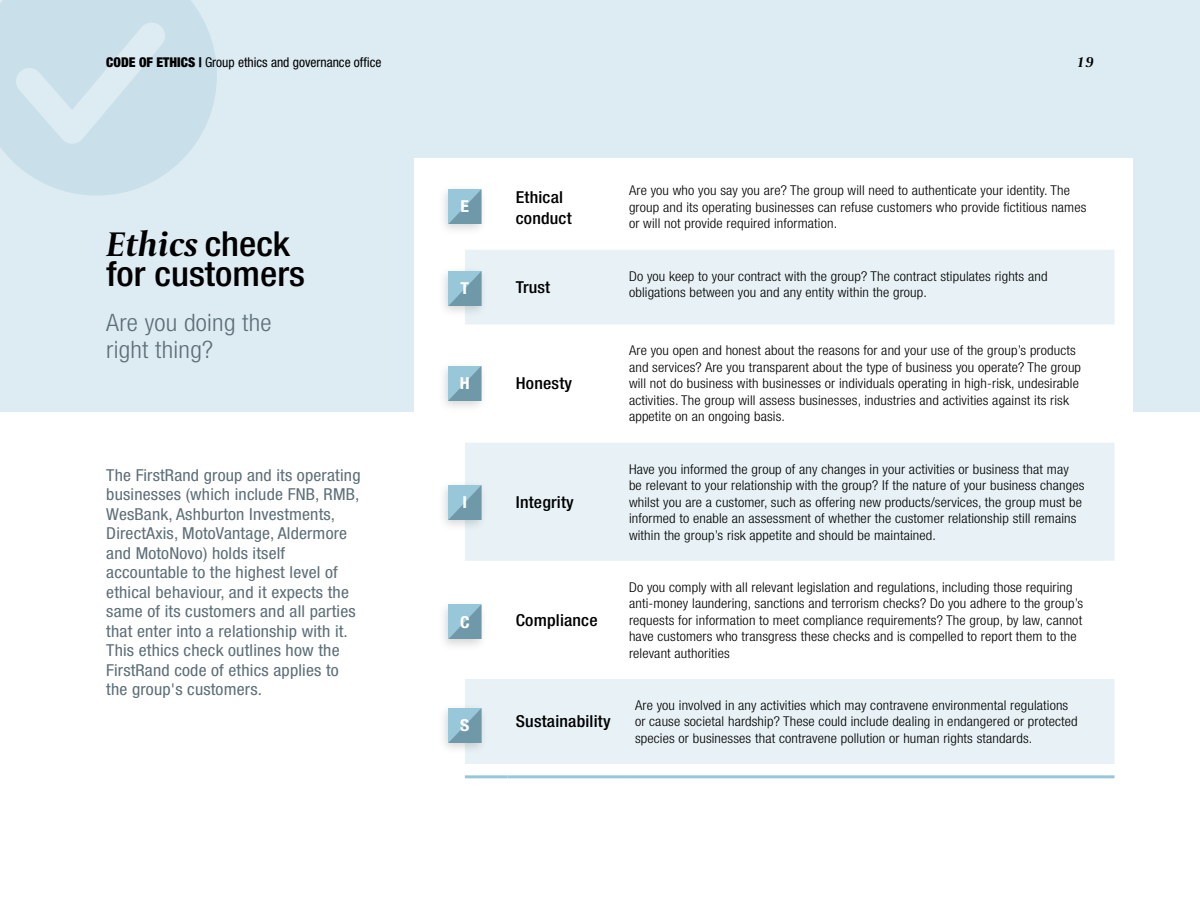
<style>
.page{position:relative;width:1200px;height:900px;background:#fff}
.page>*{position:absolute;margin:0;border:0;box-sizing:border-box;transform-origin:0 0}
.Heading_1{font:italic 700 36px "Capitolium 2";color:#000}
.Heading_1-2{font:500 condensed 34.5px "Helvetica Neue LT Std";color:#000;scale:1.08 1}
.Pull_out{font:300 condensed 24px/27px "Helvetica Neue LT Std";letter-spacing:.01em;color:#5d6f78;scale:1.08 1}
.Intro_Paragraph{font:condensed 16.5px/19.5px "Helvetica Neue LT Std";letter-spacing:.01em;color:#5d6f78;scale:1.08 1}
.Heading_3{font:500 condensed 16.5px/21px "Helvetica Neue LT Std";letter-spacing:.01em;color:#000;scale:1.08 1}
.Heading_2{font:700 condensed 16.5px "Helvetica Neue LT Std";color:#fff;scale:1.08 1}
.t1{font:italic 700 15px "Capitolium 2";color:#000}
.Body_Copy{font:300 condensed 13.5px/16.5px "Helvetica Neue LT Std";letter-spacing:.01em;color:#000;scale:1.08 1}
.t2{font:condensed 13.5px "Helvetica Neue LT Std";color:#000}
.s1{font-weight:900}
.s2{font-family:"Helvetica Neue LT Std";font-weight:500;font-style:normal;font-stretch:condensed;font-size:34.5px}
</style>
<div class="page">
<div style="left:0;top:0;width:1200px;height:412px;background:#ddecf2"></div>
<div style="left:414px;top:159px;width:719px;height:274px;background:#fff"></div>
<svg style="left:465px;top:250px;width:650px;height:514px;fill:#e8f2f6"></svg>
<hr style="left:465px;top:775px;width:42px;height:3px;background:#98c7d9">
<hr style="left:507px;top:775px;width:122px;height:3px;background:#98c7d9">
<hr style="left:629px;top:775px;width:486px;height:3px;background:#98c7d9">
<svg style="left:0;top:0;width:217px;height:196px"></svg>
<div style="left:438px;top:184px;width:50px;height:53px;background:#000;opacity:.17"></div>
<svg style="left:449px;top:190px;width:32px;height:34px"></svg>
<div style="left:438px;top:266px;width:50px;height:53px;background:#000;opacity:.17"></div>
<svg style="left:449px;top:272px;width:32px;height:34px"></svg>
<div style="left:438px;top:361px;width:50px;height:52px;background:#000;opacity:.17"></div>
<svg style="left:449px;top:366px;width:32px;height:34px"></svg>
<div style="left:438px;top:480px;width:50px;height:52px;background:#000;opacity:.17"></div>
<svg style="left:449px;top:485px;width:32px;height:34px"></svg>
<div style="left:438px;top:599px;width:50px;height:53px;background:#000;opacity:.17"></div>
<svg style="left:449px;top:605px;width:32px;height:34px"></svg>
<div style="left:438px;top:703px;width:50px;height:52px;background:#000;opacity:.17"></div>
<svg style="left:449px;top:708px;width:32px;height:34px"></svg>
<p class="t2" style="left:106px;top:54px;width:277px"><span class="s1">CODE OF ETHICS |</span> Group ethics and governance office</p>
<p class="t1" style="left:1077px;top:52px;width:18px">19</p>
<p class="Heading_1" style="left:106px;top:220px;width:185px">Ethics <span class="s2">check</span></p>
<p class="Heading_1-2" style="left:106px;top:253px;width:185px">for customers</p>
<p class="Pull_out" style="left:106px;top:308px;width:155px">Are you doing the right thing?</p>
<p class="Intro_Paragraph" style="left:106px;top:465px;width:237px">The FirstRand group and its operating businesses (which include FNB, RMB, WesBank, Ashburton Investments, DirectAxis, MotoVantage, Aldermore and MotoNovo) holds itself accountable to the highest level of ethical behaviour, and it expects the same of its customers and all parties that enter into a relationship with it.<br>This ethics check outlines how the FirstRand code of ethics applies to the group's customers.</p>
<p class="Heading_2" style="left:461px;top:197px;width:9px">E</p>
<p class="Heading_2" style="left:461px;top:279px;width:9px">T</p>
<p class="Heading_2" style="left:460px;top:373px;width:11px">H</p>
<p class="Heading_2" style="left:463px;top:492px;width:6px">I</p>
<p class="Heading_2" style="left:460px;top:612px;width:10px">C</p>
<p class="Heading_2" style="left:460px;top:715px;width:10px">S</p>
<p class="Heading_3" style="left:516px;top:186px;width:53px">Ethical conduct</p>
<p class="Body_Copy" style="left:629px;top:182px;width:425px">Are you who you say you are? The group will need to authenticate your identity. The group and its operating businesses can refuse customers who provide fictitious names or will not provide required information.</p>
<p class="Heading_3" style="left:516px;top:276px;width:33px">Trust</p>
<p class="Body_Copy" style="left:629px;top:268px;width:389px">Do you keep to your contract with the group? The contract stipulates rights and obligations between you and any entity within the group.</p>
<p class="Heading_3" style="left:516px;top:373px;width:54px">Honesty</p>
<p class="Heading_3" style="left:516px;top:491px;width:55px">Integrity</p>
<p class="Heading_3" style="left:516px;top:609px;width:77px">Compliance</p>
<p class="Heading_3" style="left:516px;top:711px;width:89px">Sustainability</p>
<p class="Body_Copy" style="left:629px;top:342px;width:420px">Are you open and honest about the reasons for and your use of the group’s products and services? Are you transparent about the type of business you operate? The group will not do business with businesses or individuals operating in high-risk, undesirable activities. The group will assess businesses, industries and activities against its risk appetite on an ongoing basis.</p>
<p class="Body_Copy" style="left:629px;top:460px;width:423px">Have you informed the group of any changes in your activities or business that may be relevant to your relationship with the group? If the nature of your business changes whilst you are a customer, such as offering new products/services, the group must be informed to enable an assessment of whether the customer relationship still remains within the group’s risk appetite and should be maintained.</p>
<p class="Body_Copy" style="left:629px;top:579px;width:422px">Do you comply with all relevant legislation and regulations, including those requiring anti-money laundering, sanctions and terrorism checks? Do you adhere to the group’s requests for information to meet compliance requirements? The group, by law, cannot have customers who transgress these checks and is compelled to report them to the relevant authorities</p>
<p class="Body_Copy" style="left:635px;top:697px;width:411px">Are you involved in any activities which may contravene environmental regulations or cause societal hardship? These could include dealing in endangered or protected species or businesses that contravene pollution or human rights standards.</p>
</div>
